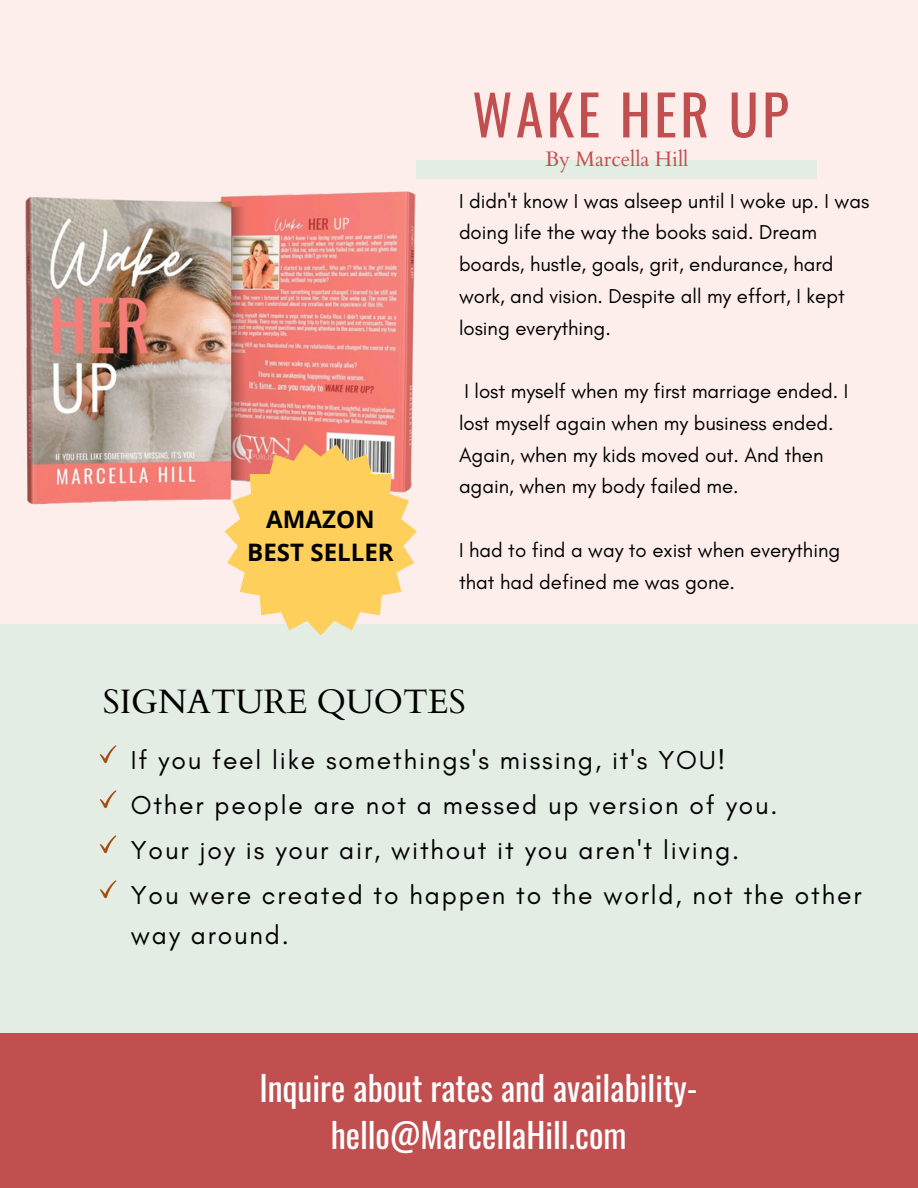
<style>
.page{position:relative;width:918px;height:1188px;background:#fff}
.page>*{position:absolute;margin:0;border:0;box-sizing:border-box;transform-origin:0 0}
.t1{font:55.5px "Oswald";letter-spacing:.06em;color:#c14f50}
.t2{font:33.9px "Oswald";color:#fff}
.t3{font:33.9px "Cardo";color:#000}
.t4{font:26.4px/39.3px "Glacial Indifference";letter-spacing:.07em;color:#000}
.t5{font:700 24.15px "Open Sans";color:#000}
.t6{font:20.85px "Cardo";letter-spacing:-.005em;color:#c14f50}
.t7{font:20.4px/31.8px "Glacial Indifference";color:#000}
</style>
<div class="page">
<div style="left:0;top:0;width:918px;height:636px;background:#fdeeec"></div>
<img style="left:25px;top:160px;width:407px;height:345px">
<div style="left:0;top:624px;width:918px;height:413px;background:#e3ede3"></div>
<div style="left:0;top:1033px;width:918px;height:155px;background:#c14f50"></div>
<svg style="left:100px;top:745px;width:16px;height:18px"></svg>
<svg style="left:100px;top:790px;width:16px;height:18px"></svg>
<svg style="left:100px;top:835px;width:16px;height:18px"></svg>
<svg style="left:100px;top:880px;width:16px;height:18px"></svg>
<div style="left:417px;top:161px;width:400px;height:18px;background:#e3ede3"></div>
<svg style="left:224px;top:444px;width:193px;height:192px"></svg>
<p class="t1" style="left:472px;top:71px;width:318px">WAKE HER UP</p>
<p class="t6" style="left:545px;top:145px;width:145px">By Marcella Hill</p>
<p class="t7" style="left:459px;top:185px;width:412px">I didn't know I was alseep until I woke up. I was doing life the way the books said. Dream boards, hustle, goals, grit, endurance, hard work, and vision. Despite all my effort, I kept losing everything.</p>
<p class="t5" style="left:266px;top:502px;width:110px">AMAZON</p>
<p class="t5" style="left:247px;top:535px;width:148px">BEST SELLER</p>
<p class="t7" style="left:459px;top:375px;width:391px">I lost myself when my first marriage ended. I lost myself again when my business ended.<br>Again, when my kids moved out. And then again, when my body failed me.</p>
<p class="t7" style="left:459px;top:534px;width:383px">I had to find a way to exist when everything that had defined me was gone.</p>
<p class="t3" style="left:103px;top:680px;width:364px">SIGNATURE QUOTES</p>
<p class="t4" style="left:131px;top:740px;width:596px">If you feel like somethings's missing, it's YOU!</p>
<p class="t4" style="left:131px;top:785px;width:648px">Other people are not a messed up version of you.</p>
<p class="t4" style="left:131px;top:830px;width:610px">Your joy is your air, without it you aren't living.</p>
<p class="t4" style="left:131px;top:875px;width:732px">You were created to happen to the world, not the other way around.</p>
<p class="t2" style="left:259px;top:1062px;width:440px">Inquire about rates and availability-</p>
<p class="t2" style="left:331px;top:1109px;width:297px">hello@MarcellaHill.com</p>
</div>
